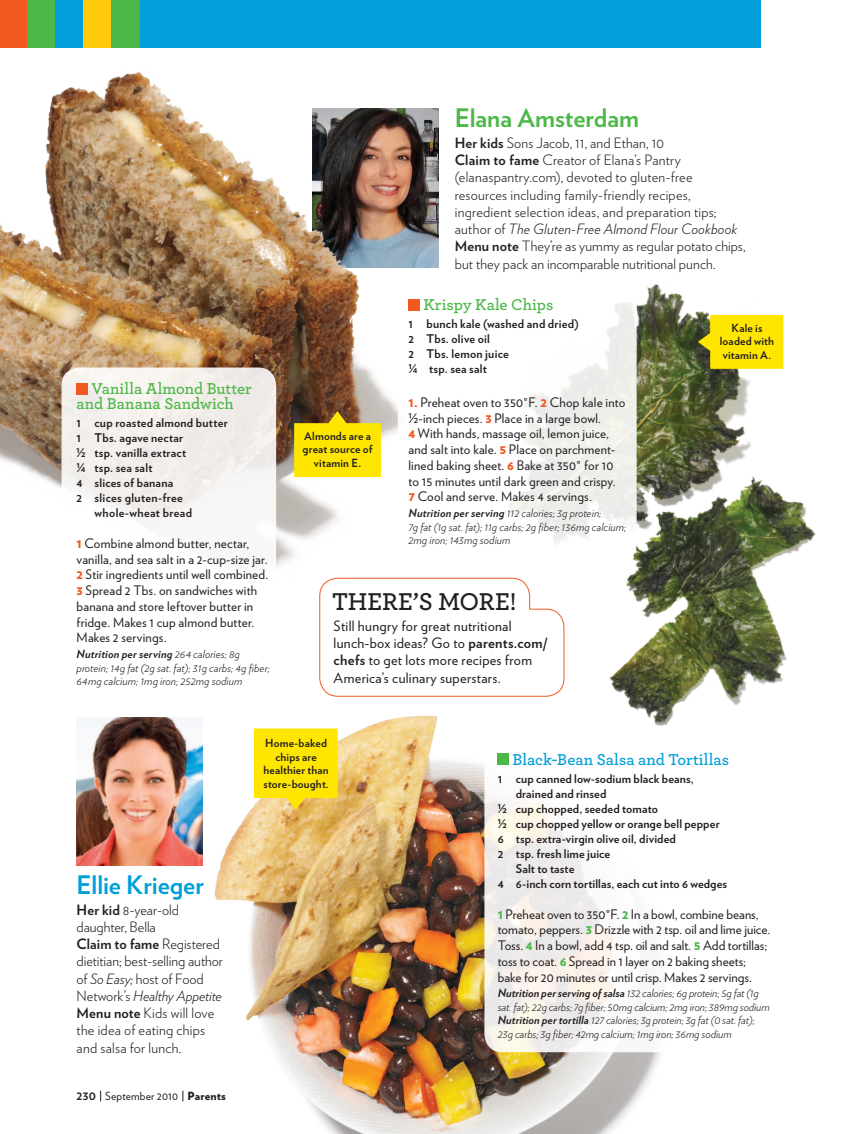
<style>
.page{position:relative;width:851px;height:1134px;background:#fff}
.page>*{position:absolute;margin:0;border:0;box-sizing:border-box;transform-origin:0 0}
.t1{font:700 25.5px "Verlag";color:#4cb848}
.t2{font:700 25.5px "Verlag";color:#009fda}
.t3{font:600 25.5px "Archer";letter-spacing:.2em;color:#231f20}
.t4{font:600 16.5px/15px "Archer";color:#4cb848}
.t5{font:600 16.5px "Archer";color:#009fda}
.t6{font:300 14.25px/17.2px "Verlag";letter-spacing:.01em;color:#231f20}
.t7{font:14.25px/17.2px "Verlag";letter-spacing:.02em;color:#231f20}
.t8{font:13.2px/15.8px "Verlag";letter-spacing:.01em;color:#231f20}
.t9{font:700 12px/15px "Verlag";letter-spacing:.01em;color:#231f20}
.t10{font:700 12px "Verlag";letter-spacing:.03em;color:#231f20}
.t11{font:italic 300 11.25px/13.5px "Verlag";color:#231f20}
.t12{font:700 11.25px/13.5px "Verlag";letter-spacing:.015em;color:#231f20;text-align:center}
.t13{font:11.25px "Verlag";letter-spacing:.02em;color:#231f20}
.s1{font-weight:900;color:#f15921}
.s2{font-weight:700}
.s3{font-style:italic}
.s4{font-weight:700;font-size:12.75px}
.s5{font-weight:900}
.s6{font-weight:900;color:#4cb848}
</style>
<div class="page">
<img style="left:0;top:72px;width:450px;height:506px">
<img style="left:76px;top:717px;width:126px;height:149px">
<img style="left:215px;top:715px;width:446px;height:419px">
<div style="left:62px;top:368px;width:214px;height:250px;background:#f7f6f4;border-radius:18px"></div>
<svg style="left:484px;top:739px;width:224px;height:313px"></svg>
<div style="left:76px;top:383px;width:12px;height:11px;background:#f15921"></div>
<div style="left:498px;top:754px;width:11px;height:11px;background:#4cb848"></div>
<svg style="left:294px;top:411px;width:87px;height:66px;background:#e8cf0d"></svg>
<svg style="left:254px;top:729px;width:84px;height:81px;background:#fce112"></svg>
<div style="left:0;top:0;width:760px;height:48px;background:#009fda"></div>
<div style="left:0;top:0;width:27px;height:48px;background:#f15921"></div>
<div style="left:27px;top:0;width:28px;height:48px;background:#4cb848"></div>
<div style="left:83px;top:0;width:29px;height:48px;background:#feca0a"></div>
<div style="left:112px;top:0;width:28px;height:48px;background:#4cb848"></div>
<svg style="left:319px;top:578px;width:175px;height:119px"></svg>
<img style="left:494px;top:284px;width:322px;height:461px">
<div style="left:398px;top:290px;width:238px;height:272px;background:linear-gradient(to right,#fff,#f2f3f0);border-radius:18px"></div>
<div style="left:408px;top:299px;width:12px;height:11px;background:#f15921"></div>
<svg style="left:698px;top:315px;width:85px;height:54px;background:#e8d307"></svg>
<p class="t4" style="left:77px;top:380px;width:177px;text-indent:15px">Vanilla Almond Butter and Banana Sandwich</p>
<p class="t9" style="left:76px;top:415px;width:153px">1 cup roasted almond butter</p>
<p class="t9" style="left:76px;top:430px;width:108px">1 Tbs. agave nectar</p>
<p class="t9" style="left:76px;top:445px;width:111px">½ tsp. vanilla extract</p>
<p class="t9" style="left:76px;top:460px;width:77px">¼ tsp. sea salt</p>
<p class="t9" style="left:76px;top:475px;width:98px">4 slices of banana</p>
<p class="t10" style="left:76px;top:488px;width:108px">2 slices gluten-free</p>
<p class="t10" style="left:94px;top:503px;width:99px">whole-wheat bread</p>
<p class="t8" style="left:76px;top:535px;width:193px"><span class="s1">1</span> Combine almond butter, nectar, vanilla, and sea salt in a 2-cup-size jar.<br><span class="s1">2</span> Stir ingredients until well combined.<br><span class="s1">3</span> Spread 2 Tbs. on sandwiches with banana and store leftover butter in fridge. Makes 1 cup almond butter.<br>Makes 2 servings.</p>
<p class="t11" style="left:76px;top:647px;width:195px"><span class="s2">Nutrition per serving</span> 264 calories; 8g protein; 14g fat (2g sat. fat); 31g carbs; 4g fiber;<br>64mg calcium; 1mg iron; 252mg sodium</p>
<p class="t12" style="left:302px;top:428px;width:71px">Almonds are a great source of vitamin E .</p>
<h1 class="t1" style="left:454px;top:98px;width:186px">Elana Amsterdam</h1>
<p class="t6" style="left:454px;top:133px;width:292px"><span class="s2">Her kids</span> Sons Jacob, 11, and Ethan, 10<br><span class="s2">Claim to fame</span> Creator of Elana’s Pantry (elanaspantry.com), devoted to gluten-free resources including family-friendly recipes, ingredient selection ideas, and preparation tips; author of <span class="s3">The Gluten-Free Almond Flour Cookbook </span><span class="s2">Menu note</span> They’re as yummy as regular potato chips, but they pack an incomparable nutritional punch.</p>
<p class="t4" style="left:423px;top:296px;width:131px">Krispy Kale Chips</p>
<p class="t9" style="left:408px;top:316px;width:172px">1 bunch kale (washed and dried)<br>2 Tbs. olive oil<br>2 Tbs. lemon juice<br>¼ tsp. sea salt</p>
<p class="t8" style="left:408px;top:394px;width:218px"><span class="s1">1.</span> Preheat oven to 350°F. <span class="s1">2</span> Chop kale into ½-inch pieces. <span class="s1">3</span> Place in a large bowl.<br><span class="s1">4</span> With hands, massage oil, lemon juice, and salt into kale. <span class="s1">5</span> Place on parchment&shy;lined baking sheet. <span class="s1">6</span> Bake at 350° for 10 to 15 minutes until dark green and crispy.<br><span class="s1">7</span> Cool and serve. Makes 4 servings.</p>
<p class="t11" style="left:408px;top:506px;width:219px"><span class="s2">Nutrition per serving</span> 112 calories; 3g protein;<br>7g fat (1g sat. fat); 11g carbs; 2g fiber; 136mg calcium;<br>2mg iron; 143mg sodium</p>
<p class="t12" style="left:719px;top:320px;width:56px">Kale is loaded with vitamin A.</p>
<h1 class="t3" style="left:332px;top:583px;width:186px">There’s More!</h1>
<p class="t7" style="left:333px;top:616px;width:215px">Still hungry for great nutritional lunch-box ideas? Go to <span class="s2">parents.com/ chefs</span> to get lots more recipes from America’s culinary superstars.</p>
<h1 class="t2" style="left:76px;top:865px;width:129px">Ellie Krieger</h1>
<p class="t6" style="left:76px;top:900px;width:148px"><span class="s2">Her kid</span> 8-year-old daughter, Bella<br><span class="s2">Claim to fame</span> Registered dietitian; best-selling author of <span class="s3">So Easy;</span> host of Food<br>Network’s <span class="s3">Healthy Appetite<br></span><span class="s2">Menu note</span> Kids will love the idea of eating chips and salsa for lunch.</p>
<p class="t13" style="left:76px;top:1088px;width:151px"><span class="s4">230</span> September 2010 <span class="s5">Parents</span></p>
<p class="t12" style="left:263px;top:736px;width:67px">Home-baked chips are healthier than store-bought.</p>
<p class="t5" style="left:512px;top:747px;width:218px">Black-Bean Salsa and Tortillas</p>
<p class="t9" style="left:498px;top:771px;width:197px">1 cup canned low-sodium black beans,</p>
<p class="t9" style="left:516px;top:786px;width:92px">drained and rinsed</p>
<p class="t9" style="left:498px;top:801px;width:162px">½ cup chopped, seeded tomato</p>
<p class="t9" style="left:498px;top:816px;width:223px">½ cup chopped yellow or orange bell pepper</p>
<p class="t9" style="left:498px;top:831px;width:180px">6 tsp. extra-virgin olive oil, divided</p>
<p class="t9" style="left:498px;top:846px;width:114px">2 tsp. fresh lime juice</p>
<p class="t9" style="left:516px;top:861px;width:60px">Salt to taste</p>
<p class="t9" style="left:498px;top:876px;width:231px">4 6-inch corn tortillas, each cut into 6 wedges</p>
<p class="t8" style="left:498px;top:905px;width:274px"><span class="s6">1</span> Preheat oven to 350°F. <span class="s6">2</span> In a bowl, combine beans, tomato, peppers. <span class="s6">3</span> Drizzle with 2 tsp. oil and lime juice.<br>Toss. <span class="s6">4</span> In a bowl, add 4 tsp. oil and salt. <span class="s6">5</span> Add tortillas; toss to coat. <span class="s6">6</span> Spread in 1 layer on 2 baking sheets; bake for 20 minutes or until crisp. Makes 2 servings.</p>
<p class="t11" style="left:498px;top:986px;width:273px"><span class="s2">Nutrition per serving of salsa</span> 132 calories; 6g protein; 5g fat (1g sat. fat); 22g carbs; 7g fiber; 50mg calcium; 2mg iron; 389mg sodium <span class="s2">Nutrition per tortilla</span> 127 calories; 3g protein; 3g fat (0 sat. fat); 23g carbs; 3g fiber; 42mg calcium; 1mg iron; 36mg sodium</p>
</div>
